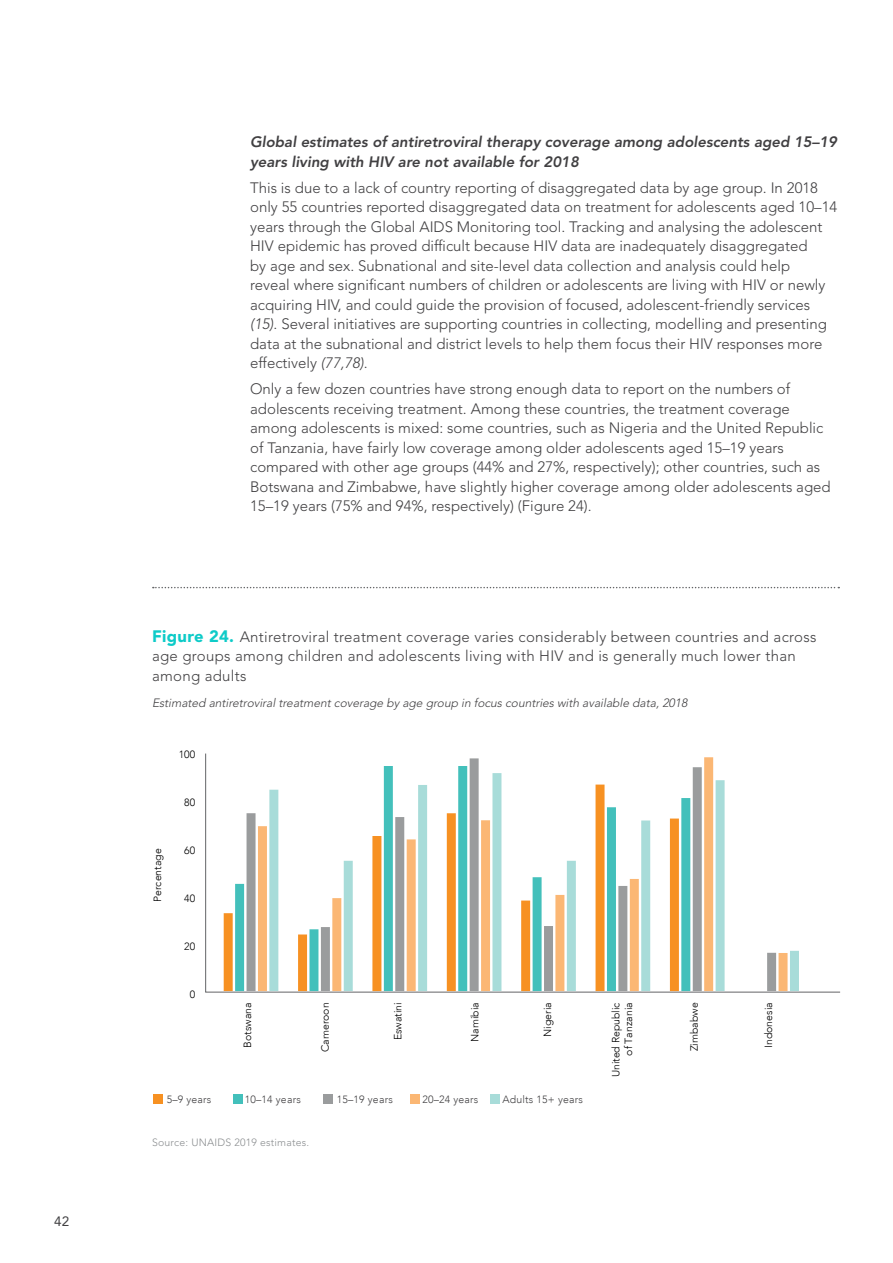
<style>
.page{position:relative;width:893px;height:1263px;background:#fff}
.page>*{position:absolute;margin:0;border:0;box-sizing:border-box;transform-origin:0 0}
.t1{font:300 15px/19.5px "Avenir LT Std";color:#414042}
.t2{font:300 15px/19.5px "Avenir LT Std";letter-spacing:.02em;color:#414042}
.t3{font:italic 800 15px/19.5px "Avenir LT Std";color:#414042}
.t4{font:13.5px "Avenir LT Std";color:#414042}
.t5{font:italic 300 12px "Avenir LT Std";color:#414042}
.t6{font:300 10.5px/12.6px "Avenir LT";color:#000;text-align:right}
.t7{font:300 10.5px "Avenir LT";letter-spacing:.02em;color:#414042}
.t8{font:300 10.5px "Avenir LT Std";letter-spacing:.02em;color:#8b8e90}
.t9{font:300 10.5px "Avenir";color:#000}
.s1{font-style:italic}
.s2{font-weight:900;font-size:16.5px;color:#0ecbc8}
</style>
<div class="page">
<svg style="left:153px;top:587px;width:686px;height:1px"></svg>
<svg style="left:205px;top:753px;width:635px;height:240px"></svg>
<div style="left:233px;top:1094px;width:9px;height:9px;background:#43c0bb"></div>
<div style="left:153px;top:1094px;width:9px;height:9px;background:#f79122"></div>
<div style="left:410px;top:1094px;width:10px;height:9px;background:#fbb774"></div>
<div style="left:490px;top:1094px;width:10px;height:9px;background:#a8dcd9"></div>
<div style="left:323px;top:1094px;width:9px;height:9px;background:#9a9c9d"></div>
<svg style="left:224px;top:784px;width:11px;height:207px"></svg>
<svg style="left:235px;top:766px;width:12px;height:225px"></svg>
<svg style="left:247px;top:758px;width:11px;height:233px;fill:#9a9c9d"></svg>
<svg style="left:258px;top:757px;width:529px;height:234px"></svg>
<svg style="left:269px;top:773px;width:530px;height:218px"></svg>
<p class="t4" style="left:54px;top:1213px;width:17px">42</p>
<p class="t3" style="left:250px;top:133px;width:588px">Global estimates of antiretroviral therapy coverage among adolescents aged 15–19 years living with HIV are not available for 2018</p>
<p class="t1" style="left:250px;top:178px;width:589px">This is due to a lack of country reporting of disaggregated data by age group. In 2018 only 55 countries reported disaggregated data on treatment for adolescents aged 10–14 years through the Global AIDS Monitoring tool. Tracking and analysing the adolescent HIV epidemic has proved difficult because HIV data are inadequately disaggregated<br>by age and sex. Subnational and site-level data collection and analysis could help<br>reveal where significant numbers of children or adolescents are living with HIV or newly acquiring HIV, and could guide the provision of focused, adolescent-friendly services <span class="s1">(15)</span>. Several initiatives are supporting countries in collecting, modelling and presenting data at the subnational and district levels to help them focus their HIV responses more effectively <span class="s1">(77,78)</span>.</p>
<p class="t1" style="left:250px;top:379px;width:582px">Only a few dozen countries have strong enough data to report on the numbers of adolescents receiving treatment. Among these countries, the treatment coverage among adolescents is mixed: some countries, such as Nigeria and the United Republic of Tanzania, have fairly low coverage among older adolescents aged 15–19 years compared with other age groups (44% and 27%, respectively); other countries, such as Botswana and Zimbabwe, have slightly higher coverage among older adolescents aged 15–19 years (75% and 94%, respectively) (Figure 24).</p>
<p class="t2" style="left:152px;top:627px;width:666px"><span class="s2">Figure 24.</span> Antiretroviral treatment coverage varies considerably between countries and across age groups among children and adolescents living with HIV and is generally much lower than among adults</p>
<p class="t5" style="left:152px;top:696px;width:539px">Estimated antiretroviraltreatmentcoverage by age group in focus countries with available data,2018</p>
<p class="t9" style="left:179px;top:748px;width:18px">100</p>
<p class="t9" style="left:151px;top:902px;width:55px;rotate:-90deg">Percentage</p>
<p class="t9" style="left:184px;top:796px;width:12px">80</p>
<p class="t9" style="left:184px;top:844px;width:12px">60</p>
<p class="t9" style="left:184px;top:892px;width:12px">40</p>
<p class="t9" style="left:184px;top:940px;width:12px">20</p>
<p class="t9" style="left:190px;top:988px;width:7px">0</p>
<p class="t6" style="left:241px;top:1047px;width:47px;rotate:-90deg">Botswana</p>
<p class="t6" style="left:319px;top:1052px;width:51px;rotate:-90deg">Cameroon</p>
<p class="t6" style="left:392px;top:1040px;width:39px;rotate:-90deg">Eswatini</p>
<p class="t6" style="left:469px;top:1042px;width:41px;rotate:-90deg">Namibia</p>
<p class="t6" style="left:541px;top:1037px;width:36px;rotate:-90deg">Nigeria</p>
<p class="t6" style="left:610px;top:1077px;width:76px;rotate:-90deg">United Republic of Tanzania</p>
<p class="t6" style="left:688px;top:1051px;width:50px;rotate:-90deg">Zimbabwe</p>
<p class="t6" style="left:762px;top:1048px;width:47px;rotate:-90deg">Indonesia</p>
<p class="t7" style="left:167px;top:1093px;width:46px">5–9 years</p>
<p class="t7" style="left:245px;top:1093px;width:58px">10–14 years</p>
<p class="t7" style="left:337px;top:1093px;width:58px">15–19 years</p>
<p class="t7" style="left:422px;top:1093px;width:58px">20–24 years</p>
<p class="t7" style="left:502px;top:1093px;width:82px">Adults 15+ years</p>
<p class="t8" style="left:152px;top:1136px;width:159px">Source: UNAIDS 2019 estimates.</p>
</div>
